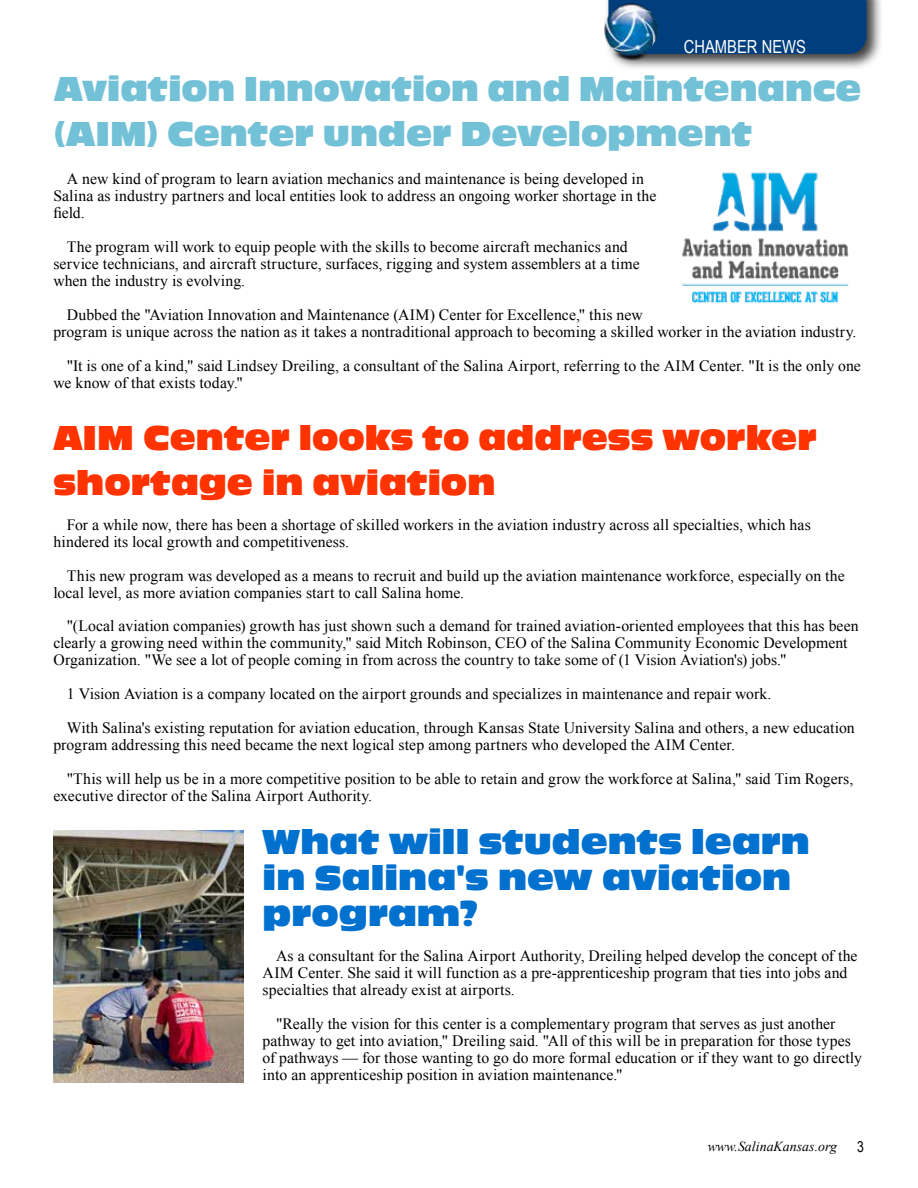
<style>
.page{position:relative;width:918px;height:1188px;background:#fff}
.page>*{position:absolute;margin:0;border:0;box-sizing:border-box;transform-origin:0 0}
.t1{font:36px/45px "Antique Oli Nor D";color:#73c1d7;scale:.84 1}
.t2{font:36px/36px "Antique Oli Nor D";letter-spacing:.005em;color:#0071ce;scale:.88 1}
.t3{font:36px/45px "Antique Oli Nor D";color:#f30;scale:.85 1}
.t4{font:18px "Arial Narrow";color:#fff}
.t5{font:15.75px/17px "Times New Roman";letter-spacing:.005em;color:#000}
.t6{font:15px "Arial Narrow";color:#000}
.t7{font:italic 13.8px "Times New Roman";color:#000}
</style>
<div class="page">
<div style="left:605px;top:0;width:278px;height:71px;background:#000;opacity:.75"></div>
<div style="left:608px;top:0;width:258px;height:54px;background:#003e7e"></div>
<img style="left:604px;top:1px;width:57px;height:64px">
<img style="left:682px;top:172px;width:167px;height:131px">
<img style="left:54px;top:830px;width:190px;height:252px">
<p class="t4" style="left:684px;top:33px;width:124px">CHAMBER NEWS</p>
<h1 class="t1" style="left:54px;top:67px;width:963px">Aviation Innovation and Maintenance (AIM) Center under Development</h1>
<p class="t5" style="left:53px;top:170px;width:604px;text-indent:13px">A new kind of program to learn aviation mechanics and maintenance is being developed in<br>Salina as industry partners and local entities look to address an ongoing worker shortage in the field.</p>
<p class="t5" style="left:53px;top:238px;width:588px;text-indent:13px">The program will work to equip people with the skills to become aircraft mechanics and service technicians, and aircraft structure, surfaces, rigging and system assemblers at a time when the industry is evolving.</p>
<p class="t5" style="left:53px;top:306px;width:805px;text-indent:13px">Dubbed the "Aviation Innovation and Maintenance (AIM) Center for Excellence," this new<br>program is unique across the nation as it takes a nontraditional approach to becoming a skilled worker in the aviation industry.</p>
<p class="t5" style="left:53px;top:357px;width:809px;text-indent:13px">"It is one of a kind," said Lindsey Dreiling, a consultant of the Salina Airport, referring to the AIM Center. "It is the only one we know of that exists today."</p>
<h1 class="t3" style="left:53px;top:415px;width:899px">AIM Center looks to address worker shortage in aviation</h1>
<p class="t5" style="left:53px;top:516px;width:759px;text-indent:13px">For a while now, there has been a shortage of skilled workers in the aviation industry across all specialties, which has hindered its local growth and competitiveness.</p>
<p class="t5" style="left:53px;top:567px;width:793px;text-indent:13px">This new program was developed as a means to recruit and build up the aviation maintenance workforce, especially on the local level, as more aviation companies start to call Salina home.</p>
<p class="t5" style="left:53px;top:617px;width:807px;text-indent:13px">"(Local aviation companies) growth has just shown such a demand for trained aviation-oriented employees that this has been clearly a growing need within the community," said Mitch Robinson, CEO of the Salina Community Economic Development<br>Organization. "We see a lot of people coming in from across the country to take some of (1 Vision Aviation's) jobs."</p>
<p class="t5" style="left:67px;top:677px;width:789px;line-height:33.9px">1 Vision Aviation is a company located on the airport grounds and specializes in maintenance and repair work.<br>With Salina's existing reputation for aviation education, through Kansas State University Salina and others, a new education</p>
<p class="t5" style="left:67px;top:728px;width:788px;line-height:33.9px;text-indent:-13px">program addressing this need became the next logical step among partners who developed the AIM Center.<br>"This will help us be in a more competitive position to be able to retain and grow the workforce at Salina," said Tim Rogers,</p>
<p class="t5" style="left:53px;top:787px;width:320px">executive director of the Salina Airport Authority.</p>
<h1 class="t2" style="left:263px;top:825px;width:624px">What will students learn in Salina's new aviation program?</h1>
<p class="t5" style="left:263px;top:947px;width:596px;text-indent:13px">As a consultant for the Salina Airport Authority, Dreiling helped develop the concept of the<br>AIM Center. She said it will function as a pre-apprenticeship program that ties into jobs and specialties that already exist at airports.</p>
<p class="t5" style="left:263px;top:1015px;width:601px;text-indent:13px">"Really the vision for this center is a complementary program that serves as just another pathway to get into aviation," Dreiling said. "All of this will be in preparation for those types of pathways — for those wanting to go do more formal education or if they want to go directly into an apprenticeship position in aviation maintenance."</p>
<p class="t7" style="left:708px;top:1137px;width:131px">www.SalinaKansas.org</p>
<p class="t6" style="left:857px;top:1136px;width:8px">3</p>
</div>
